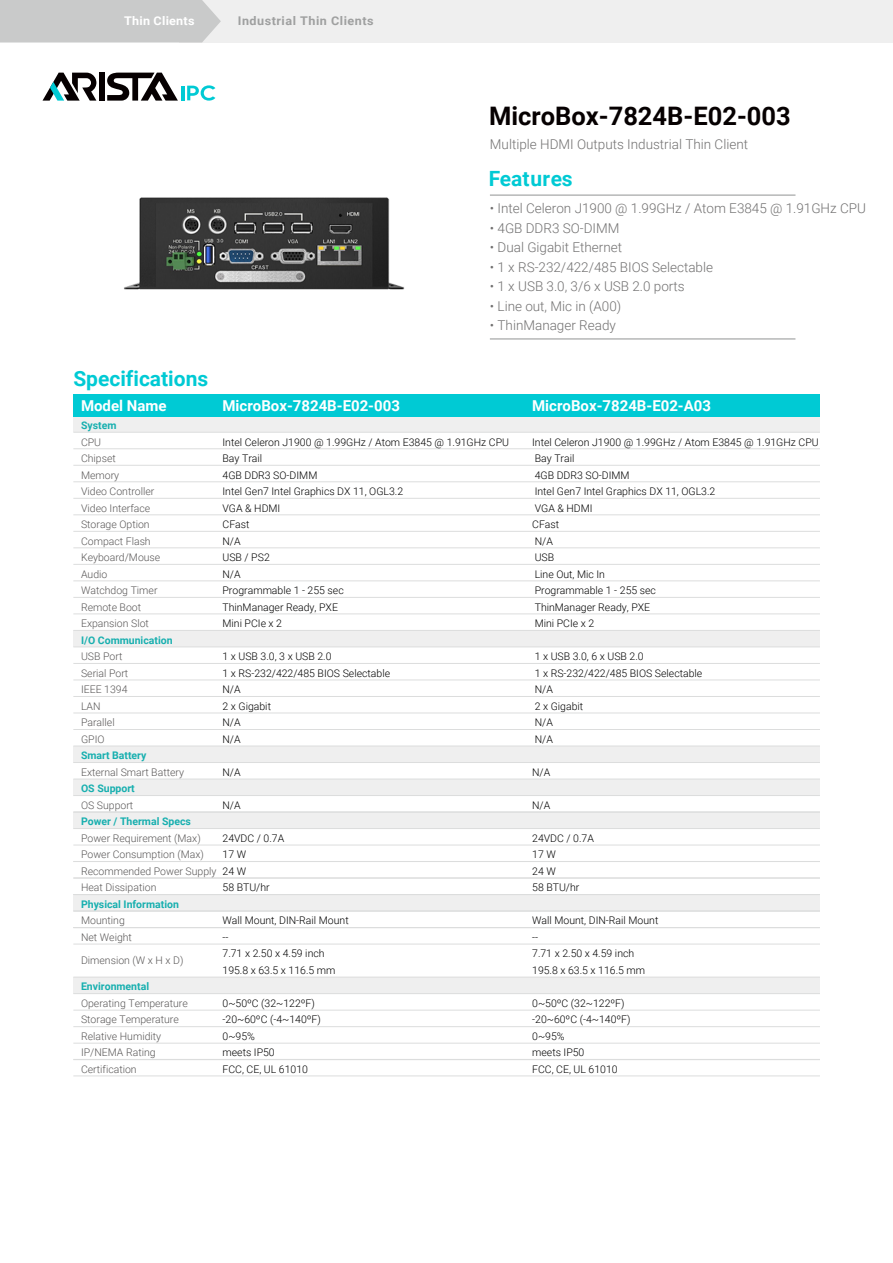
<style>
.page{position:relative;width:893px;height:1263px;background:#fff}
.page>*{position:absolute;margin:0;border:0;box-sizing:border-box;transform-origin:0 0}
.t1{font:700 25.5px "Roboto";color:#060001}
.t2{font:700 21px "Roboto";color:#00cad4}
.t3{font:700 15px "Roboto";color:#fff}
.t4{font:300 13.5px "Roboto";color:#727171}
.t5{font:700 12px "Roboto";letter-spacing:.04em;color:#9fa0a0;scale:1.05 1}
.t6{font:700 12px "Roboto";letter-spacing:.02em;color:#fff;scale:1.05 1}
.t7{font:300 10.5px/16.5px "Roboto";color:#000}
.t8{font:300 10.5px/16.5px "Roboto";color:#595757}
.t9{font:700 10.5px "Roboto";color:#17afaf}
</style>
<div class="page">
<hr style="left:490px;top:195px;width:305px;height:1px;background:#9fa0a0">
<hr style="left:490px;top:338px;width:305px;height:1px;background:#9fa0a0">
<div style="left:73px;top:395px;width:747px;height:22px;background:#00cad4"></div>
<div style="left:73px;top:417px;width:747px;height:15px;background:#efefef"></div>
<div style="left:73px;top:630px;width:747px;height:17px;background:#efefef"></div>
<div style="left:73px;top:746px;width:747px;height:16px;background:#efefef"></div>
<div style="left:73px;top:812px;width:747px;height:16px;background:#efefef"></div>
<div style="left:73px;top:894px;width:747px;height:17px;background:#efefef"></div>
<div style="left:73px;top:977px;width:747px;height:16px;background:#efefef"></div>
<div style="left:73px;top:779px;width:747px;height:16px;background:#efefef"></div>
<hr style="left:73px;top:448px;width:747px;height:1px;background:#dcdddd">
<hr style="left:73px;top:465px;width:747px;height:1px;background:#dcdddd">
<hr style="left:73px;top:432px;width:747px;height:1px;background:#dcdddd">
<hr style="left:73px;top:481px;width:747px;height:1px;background:#dcdddd">
<hr style="left:73px;top:498px;width:747px;height:1px;background:#dcdddd">
<hr style="left:73px;top:514px;width:747px;height:1px;background:#dcdddd">
<hr style="left:73px;top:531px;width:747px;height:1px;background:#dcdddd">
<hr style="left:73px;top:547px;width:747px;height:1px;background:#dcdddd">
<hr style="left:73px;top:564px;width:747px;height:1px;background:#dcdddd">
<hr style="left:73px;top:580px;width:747px;height:1px;background:#dcdddd">
<hr style="left:73px;top:597px;width:747px;height:1px;background:#dcdddd">
<hr style="left:73px;top:613px;width:747px;height:1px;background:#dcdddd">
<hr style="left:73px;top:630px;width:747px;height:1px;background:#dcdddd">
<hr style="left:73px;top:646px;width:747px;height:1px;background:#dcdddd">
<hr style="left:73px;top:663px;width:747px;height:1px;background:#dcdddd">
<hr style="left:73px;top:679px;width:747px;height:1px;background:#dcdddd">
<hr style="left:73px;top:696px;width:747px;height:1px;background:#dcdddd">
<hr style="left:73px;top:712px;width:747px;height:1px;background:#dcdddd">
<hr style="left:73px;top:729px;width:747px;height:1px;background:#dcdddd">
<hr style="left:73px;top:745px;width:747px;height:1px;background:#dcdddd">
<hr style="left:73px;top:762px;width:747px;height:1px;background:#dcdddd">
<hr style="left:73px;top:779px;width:747px;height:1px;background:#dcdddd">
<hr style="left:73px;top:795px;width:747px;height:1px;background:#dcdddd">
<hr style="left:73px;top:812px;width:747px;height:1px;background:#dcdddd">
<hr style="left:73px;top:877px;width:747px;height:1px;background:#dcdddd">
<hr style="left:73px;top:910px;width:747px;height:1px;background:#dcdddd">
<hr style="left:73px;top:845px;width:747px;height:1px;background:#dcdddd">
<hr style="left:73px;top:811px;width:747px;height:1px;background:#dcdddd">
<hr style="left:73px;top:861px;width:747px;height:1px;background:#dcdddd">
<hr style="left:73px;top:828px;width:747px;height:1px;background:#dcdddd">
<hr style="left:73px;top:878px;width:747px;height:1px;background:#dcdddd">
<hr style="left:73px;top:894px;width:747px;height:1px;background:#dcdddd">
<hr style="left:73px;top:911px;width:747px;height:1px;background:#dcdddd">
<hr style="left:73px;top:944px;width:747px;height:1px;background:#dcdddd">
<hr style="left:73px;top:927px;width:747px;height:1px;background:#dcdddd">
<hr style="left:73px;top:977px;width:747px;height:1px;background:#dcdddd">
<hr style="left:73px;top:993px;width:747px;height:1px;background:#dcdddd">
<hr style="left:73px;top:1010px;width:747px;height:1px;background:#dcdddd">
<hr style="left:73px;top:1026px;width:747px;height:1px;background:#dcdddd">
<hr style="left:73px;top:1043px;width:747px;height:1px;background:#dcdddd">
<hr style="left:73px;top:1059px;width:747px;height:1px;background:#dcdddd">
<hr style="left:73px;top:1075px;width:747px;height:1px;background:#dcdddd">
<img style="left:124px;top:197px;width:281px;height:93px">
<div style="left:99px;top:73px;width:6px;height:28px;background:#060001"></div>
<svg style="left:43px;top:73px;width:53px;height:28px"></svg>
<svg style="left:107px;top:73px;width:71px;height:28px"></svg>
<hr style="left:181px;top:86px;width:3px;height:14px;background:#00cad4">
<svg style="left:187px;top:85px;width:28px;height:16px"></svg>
<div style="left:179px;top:0;width:714px;height:43px;background:#efefef"></div>
<div style="left:0;top:0;width:221px;height:43px;background:#c9caca"></div>
<p class="t6" style="left:124px;top:12px;width:69px">Thin Clients</p>
<p class="t5" style="left:238px;top:12px;width:131px">Industrial Thin Clients</p>
<h1 class="t1" style="left:489px;top:99px;width:303px">MicroBox-7824B-E02-003</h1>
<p class="t4" style="left:490px;top:135px;width:260px">Multiple HDMI Outputs Industrial Thin Client</p>
<h2 class="t2" style="left:489px;top:164px;width:85px">Features</h2>
<p class="t4" style="left:490px;top:199px;width:378px">• Intel Celeron J1900 @ 1.99GHz / Atom E3845 @ 1.91GHz CPU</p>
<p class="t4" style="left:490px;top:219px;width:131px">• 4GB DDR3 SO-DIMM</p>
<p class="t4" style="left:490px;top:238px;width:134px">• Dual Gigabit Ethernet</p>
<p class="t4" style="left:490px;top:258px;width:225px">• 1 x RS-232/422/485 BIOS Selectable</p>
<p class="t4" style="left:490px;top:277px;width:196px">• 1 x USB 3.0, 3/6 x USB 2.0 ports</p>
<p class="t4" style="left:490px;top:297px;width:133px">• Line out, Mic in (A00)</p>
<p class="t4" style="left:490px;top:316px;width:128px">• ThinManager Ready</p>
<h2 class="t2" style="left:73px;top:364px;width:136px">Specifications</h2>
<h3 class="t3" style="left:81px;top:395px;width:87px">Model Name</h3>
<h3 class="t3" style="left:223px;top:395px;width:179px">MicroBox-7824B-E02-003</h3>
<p class="t9" style="left:81px;top:418px;width:37px">System</p>
<p class="t8" style="left:81px;top:433px;width:81px">CPU<br>Chipset<br>Memory<br>Video Controller<br>Video Interface<br>Storage Option<br>Compact Flash<br>Keyboard/Mouse<br>Audio<br>Watchdog Timer<br>Remote Boot<br>Expansion Slot</p>
<p class="t9" style="left:81px;top:633px;width:93px">I/O Communication</p>
<p class="t8" style="left:81px;top:648px;width:49px">USB Port<br>Serial Port<br>IEEE 1394<br>LAN<br>Parallel<br>GPIO</p>
<p class="t9" style="left:81px;top:748px;width:67px">Smart Battery</p>
<p class="t8" style="left:81px;top:763px;width:104px">External Smart Battery</p>
<p class="t9" style="left:81px;top:781px;width:55px">OS Support</p>
<p class="t8" style="left:81px;top:796px;width:54px">OS Support</p>
<p class="t9" style="left:81px;top:814px;width:111px">Power / Thermal Specs</p>
<p class="t8" style="left:81px;top:829px;width:137px">Power Requirement (Max)<br>Power Consumption (Max)<br>Recommended Power Supply<br>Heat Dissipation</p>
<p class="t9" style="left:81px;top:897px;width:99px">Physical Information</p>
<p class="t8" style="left:81px;top:912px;width:52px">Mounting<br>Net Weight</p>
<p class="t9" style="left:81px;top:979px;width:70px">Environmental</p>
<p class="t8" style="left:81px;top:994px;width:108px">Operating Temperature<br>Storage Temperature<br>Relative Humidity<br>IP/NEMA Rating<br>Certification</p>
<p class="t7" style="left:223px;top:433px;width:288px">Intel Celeron J1900 @ 1.99GHz / Atom E3845 @ 1.91GHz CPU<br>Bay Trail<br>4GB DDR3 SO-DIMM<br>Intel Gen7 Intel Graphics DX 11, OGL3.2<br>VGA &amp; HDMI<br>CFast<br>N/A<br>USB / PS2<br>N/A<br>Programmable 1 - 255 sec<br>ThinManager Ready, PXE<br>Mini PCIe x 2</p>
<p class="t7" style="left:223px;top:648px;width:169px">1 x USB 3.0, 3 x USB 2.0<br>1 x RS-232/422/485 BIOS Selectable<br>N/A<br>2 x Gigabit<br>N/A<br>N/A</p>
<p class="t7" style="left:223px;top:763px;width:20px">N/A</p>
<p class="t7" style="left:223px;top:796px;width:20px">N/A</p>
<p class="t7" style="left:223px;top:829px;width:63px">24VDC / 0.7A<br>17 W<br>24 W<br>58 BTU/hr</p>
<p class="t7" style="left:223px;top:912px;width:128px">Wall Mount, DIN-Rail Mount --<br>7.71 x 2.50 x 4.59 inch<br>195.8 x 63.5 x 116.5 mm</p>
<p class="t7" style="left:223px;top:994px;width:100px">0~50ºC (32~122ºF) -20~60ºC (-4~140ºF)<br>0~95%<br>meets IP50<br>FCC, CE, UL 61010</p>
<p class="t8" style="left:81px;top:951px;width:104px">Dimension (W x H x D)</p>
<h3 class="t3" style="left:532px;top:395px;width:180px">MicroBox-7824B-E02-A03</h3>
<p class="t7" style="left:532px;top:433px;width:288px">Intel Celeron J1900 @ 1.99GHz / Atom E3845 @ 1.91GHz CPU<br>Bay Trail<br>4GB DDR3 SO-DIMM<br>Intel Gen7 Intel Graphics DX 11, OGL3.2<br>VGA &amp; HDMI<br>CFast<br>N/A<br>USB<br>Line Out, Mic In<br>Programmable 1 - 255 sec<br>ThinManager Ready, PXE<br>Mini PCIe x 2</p>
<p class="t7" style="left:535px;top:648px;width:169px">1 x USB 3.0, 6 x USB 2.0<br>1 x RS-232/422/485 BIOS Selectable<br>N/A<br>2 x Gigabit<br>N/A<br>N/A</p>
<p class="t7" style="left:532px;top:763px;width:20px">N/A</p>
<p class="t7" style="left:532px;top:796px;width:20px">N/A</p>
<p class="t7" style="left:532px;top:829px;width:63px">24VDC / 0.7A<br>17 W<br>24 W<br>58 BTU/hr</p>
<p class="t7" style="left:532px;top:912px;width:128px">Wall Mount, DIN-Rail Mount --<br>7.71 x 2.50 x 4.59 inch<br>195.8 x 63.5 x 116.5 mm</p>
<p class="t7" style="left:532px;top:994px;width:100px">0~50ºC (32~122ºF) -20~60ºC (-4~140ºF)<br>0~95%<br>meets IP50<br>FCC, CE, UL 61010</p>
</div>
